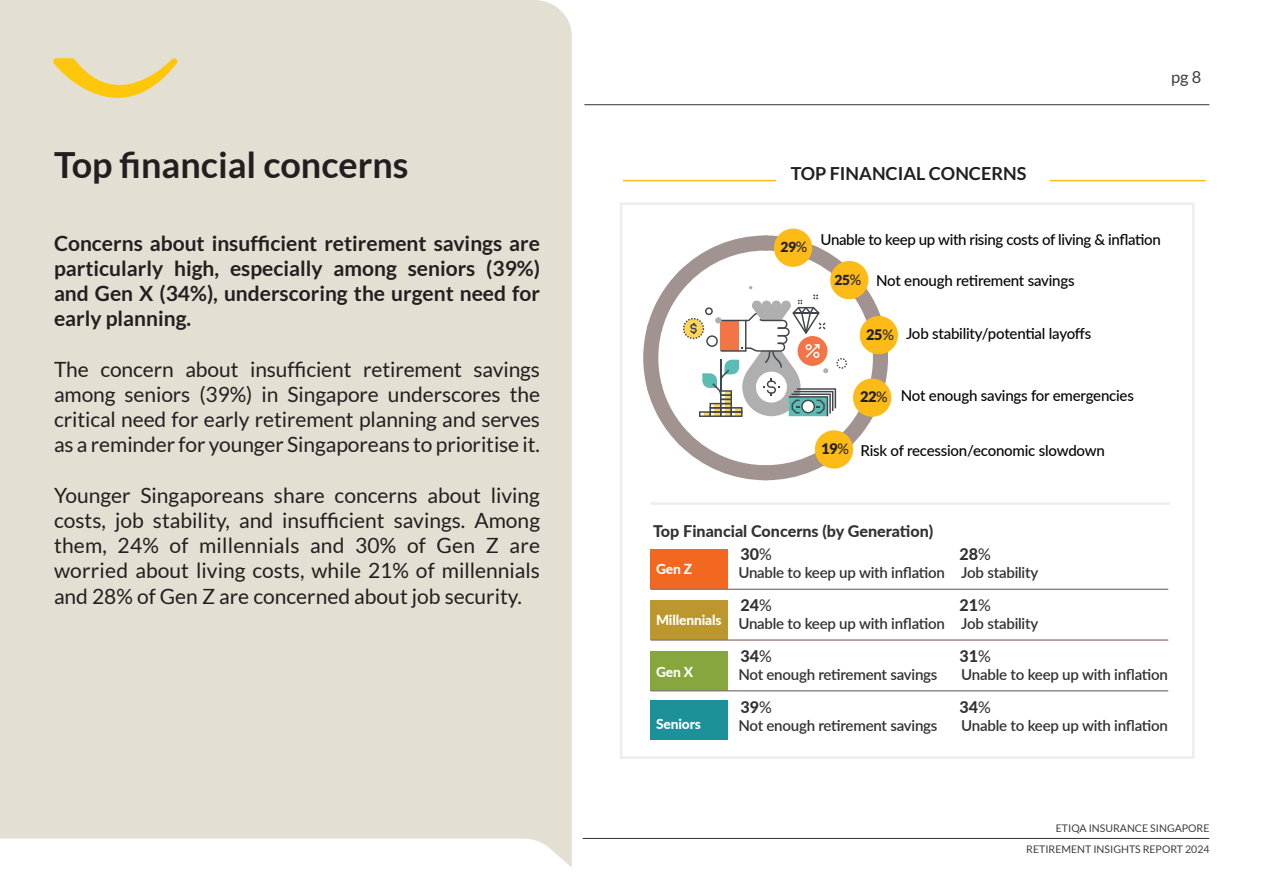
<style>
.page{position:relative;width:1263px;height:893px;background:#fff}
.page>*{position:absolute;margin:0;border:0;box-sizing:border-box;transform-origin:0 0}
.t1{font:700 36px "Lato";color:#231f20}
.t2{font:21px/25.2px "Lato";color:#231f20;text-align:justify}
.t3{font:700 21px/25.2px "Lato";color:#231f20;text-align:justify}
.t4{font:700 18px "Lato";color:#231f20}
.t5{font:16.5px "Lato";color:#3e3e3f}
.t6{font:800 16.05px "Lato";color:#333132}
.t7{font:600 15px "Lato";letter-spacing:-.015em;color:#333132}
.t8{font:500 15px "Lato";letter-spacing:-.015em;color:#050504}
.t9{font:800 13.8px "Lato";letter-spacing:-.01em;color:#fff}
.t10{font:900 13.8px "Lato";color:#211e1e}
.t11{font:10.5px/21px "Lato";color:#3e3e3f;text-align:right}
.s1{font-weight:400;font-size:14.55px}
.s2{font-weight:900;font-size:13.8px;color:#211e1e}
.s3{font-weight:400;font-size:14.55px;color:#211e1e}
.s4{font-weight:900;font-size:14.55px;color:#211e1e}
.s5{font-weight:400}
</style>
<div class="page">
<div style="left:1px;top:1px;width:570px;height:866px;background:#e3dfd3"></div>
<svg style="left:53px;top:58px;width:125px;height:40px;background:#ecd68e"></svg>
<hr style="left:583px;top:838px;width:626px;height:1px;background:#3e3e3f">
<hr style="left:585px;top:104px;width:624px;height:1px;background:#3e3e3f">
<svg style="left:643px;top:228px;width:255px;height:252px"></svg>
<div style="left:650px;top:549px;width:78px;height:40px;background:#f36821"></div>
<div style="left:650px;top:600px;width:78px;height:40px;background:#bc972e"></div>
<div style="left:650px;top:651px;width:78px;height:40px;background:#87a63d"></div>
<div style="left:650px;top:700px;width:78px;height:40px;background:#1c9199"></div>
<hr style="left:651px;top:639px;width:517px;height:2px;background:#847571">
<hr style="left:651px;top:589px;width:517px;height:1px;background:#847571">
<hr style="left:651px;top:690px;width:517px;height:1px;background:#847571">
<div style="left:620px;top:202px;width:574px;height:557px;border:3px solid #efedec"></div>
<hr style="left:651px;top:502px;width:519px;height:3px;background:#efedec">
<hr style="left:623px;top:180px;width:153px;height:1px;background:#fcbd16">
<hr style="left:1050px;top:180px;width:155px;height:1px;background:#fcbd16">
<h1 class="t1" style="left:54px;top:144px;width:356px">Top financial concerns</h1>
<p class="t3" style="left:54px;top:230px;width:487px">Concerns about insufficient retirement savings are particularly high, especially among seniors (39%) and Gen X (34%), underscoring the urgent need for early planning.</p>
<p class="t2" style="left:54px;top:356px;width:488px">The concern about insufficient retirement savings among seniors (39%) in Singapore underscores the critical need for early retirement planning and serves as a reminder for younger Singaporeans to prioritise it.</p>
<p class="t2" style="left:54px;top:482px;width:488px">Younger Singaporeans share concerns about living costs, job stability, and insufficient savings. Among them, 24% of millennials and 30% of Gen Z are worried about living costs, while 21% of millennials and 28% of Gen Z are concerned about job security.</p>
<p class="t5" style="left:1171px;top:68px;width:32px">pg 8</p>
<p class="t4" style="left:791px;top:163px;width:237px">TOP FINANCIAL CONCERNS</p>
<p class="t10" style="left:780px;top:239px;width:28px">29<span class="s1">%</span></p>
<p class="t8" style="left:820px;top:229px;width:342px">Unable to keep up with rising costs of living &amp; inflation</p>
<p class="t8" style="left:835px;top:270px;width:241px"><span class="s2">25</span><span class="s3">%</span> Not enough retirement savings</p>
<p class="t8" style="left:866px;top:323px;width:227px"><span class="s4">25</span><span class="s3">%</span> Job stability/potential layoffs</p>
<p class="t8" style="left:860px;top:385px;width:275px"><span class="s4">22</span><span class="s3">%</span> Not enough savings for emergencies</p>
<p class="t8" style="left:821px;top:440px;width:285px"><sup>19</sup><sup>%</sup> Risk of recession/economic slowdown</p>
<p class="t6" style="left:653px;top:519px;width:281px">Top Financial Concerns (by Generation)</p>
<p class="t9" style="left:656px;top:559px;width:38px">Gen Z</p>
<p class="t6" style="left:740px;top:542px;width:33px">30<span class="s5">%</span></p>
<p class="t7" style="left:738px;top:562px;width:208px">Unable to keep up with inflation</p>
<p class="t6" style="left:740px;top:593px;width:33px">24<span class="s5">%</span></p>
<p class="t7" style="left:738px;top:613px;width:208px">Unable to keep up with inflation</p>
<p class="t6" style="left:740px;top:644px;width:33px">34<span class="s5">%</span></p>
<p class="t7" style="left:738px;top:664px;width:201px">Not enough retirement savings</p>
<p class="t6" style="left:740px;top:695px;width:33px">39<span class="s5">%</span></p>
<p class="t7" style="left:738px;top:715px;width:201px">Not enough retirement savings</p>
<p class="t7" style="left:961px;top:715px;width:208px">Unable to keep up with inflation</p>
<p class="t6" style="left:959px;top:542px;width:33px">28<span class="s5">%</span></p>
<p class="t7" style="left:961px;top:562px;width:78px">Job stability</p>
<p class="t6" style="left:959px;top:593px;width:33px">21<span class="s5">%</span></p>
<p class="t7" style="left:961px;top:613px;width:78px">Job stability</p>
<p class="t6" style="left:959px;top:644px;width:33px">31<span class="s5">%</span></p>
<p class="t7" style="left:961px;top:664px;width:208px">Unable to keep up with inflation</p>
<p class="t6" style="left:959px;top:695px;width:33px">34<span class="s5">%</span></p>
<p class="t9" style="left:656px;top:610px;width:67px">Millennials</p>
<p class="t9" style="left:656px;top:661px;width:39px">Gen X</p>
<p class="t9" style="left:656px;top:714px;width:46px">Seniors</p>
<p class="t11" style="left:1026px;top:818px;width:185px">ETIQA INSURANCE SINGAPORE<br>RETIREMENT INSIGHTS REPORT 2024</p>
</div>
